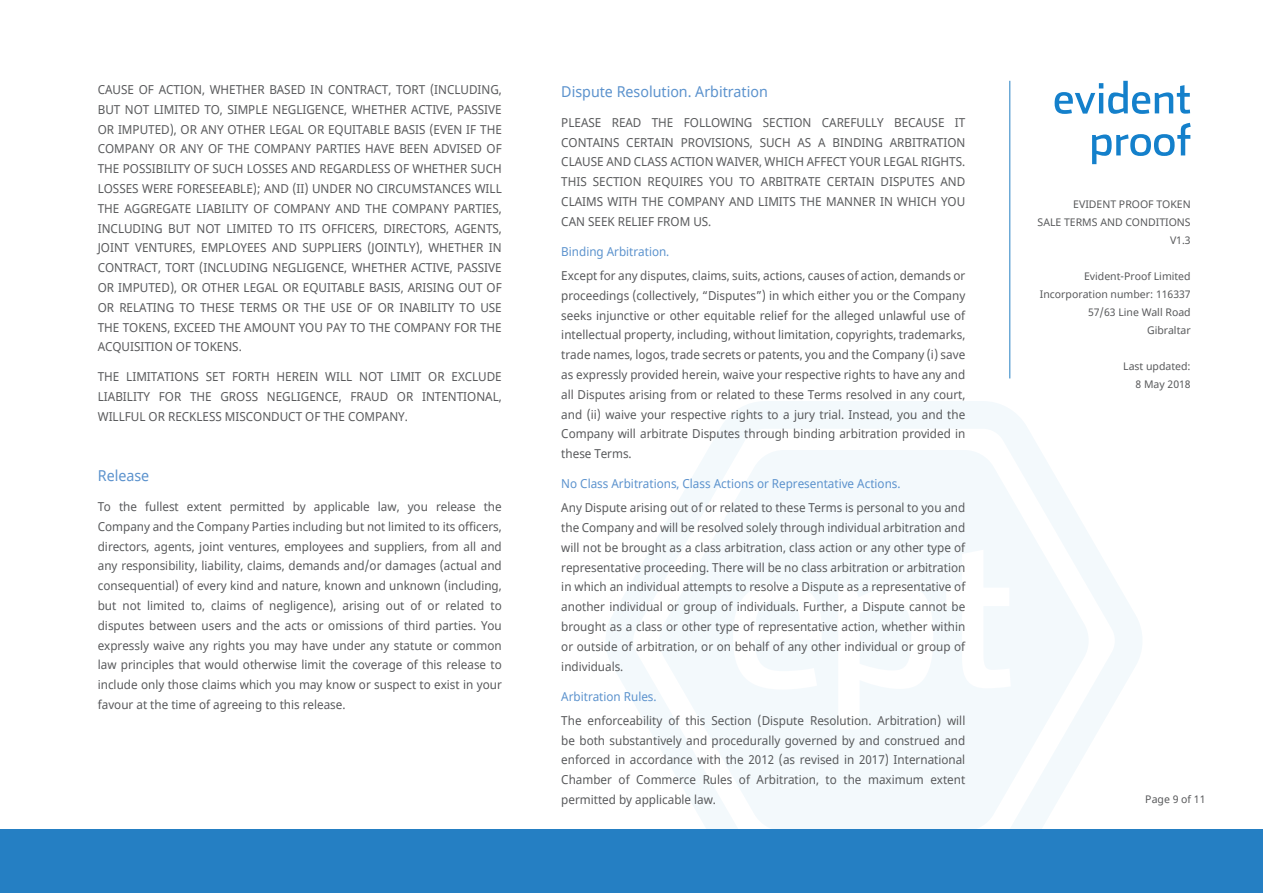
<style>
.page{position:relative;width:1263px;height:893px;background:#fff}
.page>*{position:absolute;margin:0;border:0;box-sizing:border-box;transform-origin:0 0}
.t1{font:15px "Noto Sans";color:#5b92cd;scale:.95 1}
.t2{font:12.3px/19.8px "Noto Sans";color:#58595b;text-align:justify;scale:.95 1}
.t3{font:12.3px "Noto Sans";color:#5b92cd;scale:.95 1}
.t4{font:10.5px/18px "Noto Sans";color:#58595b;text-align:right}
</style>
<div class="page">
<svg style="left:606px;top:401px;width:536px;height:343px"></svg>
<svg style="left:658px;top:450px;width:432px;height:379px;fill:#f3f9fc"></svg>
<svg style="left:733px;top:583px;width:89px;height:107px"></svg>
<svg style="left:838px;top:585px;width:95px;height:145px"></svg>
<svg style="left:946px;top:550px;width:65px;height:138px"></svg>
<hr style="left:1009px;top:81px;width:1px;height:297px;background:#257fc3">
<div style="left:0;top:829px;width:1263px;height:64px;background:#257fc3"></div>
<svg style="left:1054px;top:81px;width:136px;height:33px"></svg>
<svg style="left:1092px;top:123px;width:99px;height:41px"></svg>
<p class="t2" style="left:98px;top:80px;width:427px">CAUSE OF ACTION, WHETHER BASED IN CONTRACT, TORT (INCLUDING, BUT NOT LIMITED TO, SIMPLE NEGLIGENCE, WHETHER ACTIVE, PASSIVE OR IMPUTED), OR ANY OTHER LEGAL OR EQUITABLE BASIS (EVEN IF THE COMPANY OR ANY OF THE COMPANY PARTIES HAVE BEEN ADVISED OF THE POSSIBILITY OF SUCH LOSSES AND REGARDLESS OF WHETHER SUCH LOSSES WERE FORESEEABLE); AND (II) UNDER NO CIRCUMSTANCES WILL THE AGGREGATE LIABILITY OF COMPANY AND THE COMPANY PARTIES, INCLUDING BUT NOT LIMITED TO ITS OFFICERS, DIRECTORS, AGENTS, JOINT VENTURES, EMPLOYEES AND SUPPLIERS (JOINTLY), WHETHER IN CONTRACT, TORT (INCLUDING NEGLIGENCE, WHETHER ACTIVE, PASSIVE OR IMPUTED), OR OTHER LEGAL OR EQUITABLE BASIS, ARISING OUT OF OR RELATING TO THESE TERMS OR THE USE OF OR INABILITY TO USE THE TOKENS, EXCEED THE AMOUNT YOU PAY TO THE COMPANY FOR THE ACQUISITION OF TOKENS.</p>
<p class="t2" style="left:98px;top:367px;width:427px">THE LIMITATIONS SET FORTH HEREIN WILL NOT LIMIT OR EXCLUDE LIABILITY FOR THE GROSS NEGLIGENCE, FRAUD OR INTENTIONAL, WILLFUL OR RECKLESS MISCONDUCT OF THE COMPANY.</p>
<p class="t1" style="left:98px;top:465px;width:56px">Release</p>
<p class="t2" style="left:98px;top:497px;width:427px">To the fullest extent permitted by applicable law, you release the Company and the Company Parties including but not limited to its officers, directors, agents, joint ventures, employees and suppliers, from all and any responsibility, liability, claims, demands and/or damages (actual and consequential) of every kind and nature, known and unknown (including, but not limited to, claims of negligence), arising out of or related to disputes between users and the acts or omissions of third parties. You expressly waive any rights you may have under any statute or common law principles that would otherwise limit the coverage of this release to include only those claims which you may know or suspect to exist in your favour at the time of agreeing to this release.</p>
<p class="t1" style="left:561px;top:81px;width:219px">Dispute Resolution. Arbitration</p>
<p class="t2" style="left:561px;top:113px;width:427px">PLEASE READ THE FOLLOWING SECTION CAREFULLY BECAUSE IT CONTAINS CERTAIN PROVISIONS, SUCH AS A BINDING ARBITRATION CLAUSE AND CLASS ACTION WAIVER, WHICH AFFECT YOUR LEGAL RIGHTS.<br>THIS SECTION REQUIRES YOU TO ARBITRATE CERTAIN DISPUTES AND CLAIMS WITH THE COMPANY AND LIMITS THE MANNER IN WHICH YOU CAN SEEK RELIEF FROM US.</p>
<p class="t3" style="left:561px;top:243px;width:115px">Binding Arbitration.</p>
<p class="t2" style="left:561px;top:266px;width:427px">Except for any disputes, claims, suits, actions, causes of action, demands or proceedings (collectively, “Disputes”) in which either you or the Company seeks injunctive or other equitable relief for the alleged unlawful use of intellectual property, including, without limitation, copyrights, trademarks, trade names, logos, trade secrets or patents, you and the Company (i) save as expressly provided herein, waive your respective rights to have any and all Disputes arising from or related to these Terms resolved in any court, and (ii) waive your respective rights to a jury trial. Instead, you and the Company will arbitrate Disputes through binding arbitration provided in these Terms.</p>
<p class="t3" style="left:561px;top:475px;width:359px">No Class Arbitrations, Class Actions or Representative Actions.</p>
<p class="t2" style="left:561px;top:498px;width:427px">Any Dispute arising out of or related to these Terms is personal to you and the Company and will be resolved solely through individual arbitration and will not be brought as a class arbitration, class action or any other type of representative proceeding. There will be no class arbitration or arbitration in which an individual attempts to resolve a Dispute as a representative of another individual or group of individuals. Further, a Dispute cannot be brought as a class or other type of representative action, whether within or outside of arbitration, or on behalf of any other individual or group of individuals.</p>
<p class="t3" style="left:561px;top:688px;width:102px">Arbitration Rules.</p>
<p class="t2" style="left:561px;top:711px;width:427px">The enforceability of this Section (Dispute Resolution. Arbitration) will be both substantively and procedurally governed by and construed and enforced in accordance with the 2012 (as revised in 2017) International Chamber of Commerce Rules of Arbitration, to the maximum extent permitted by applicable law.</p>
<p class="t4" style="left:1037px;top:195px;width:155px">EVIDENT PROOF TOKEN<br>SALE TERMS AND CONDITIONS<br>V1.3</p>
<p class="t4" style="left:1040px;top:267px;width:152px">Evident-Proof Limited<br>Incorporation number: 116337<br>57/63 Line Wall Road<br>Gibraltar</p>
<p class="t4" style="left:1123px;top:357px;width:69px">Last updated:<br>8 May 2018</p>
<p class="t4" style="left:1145px;top:791px;width:62px">Page 9 of 11</p>
</div>
